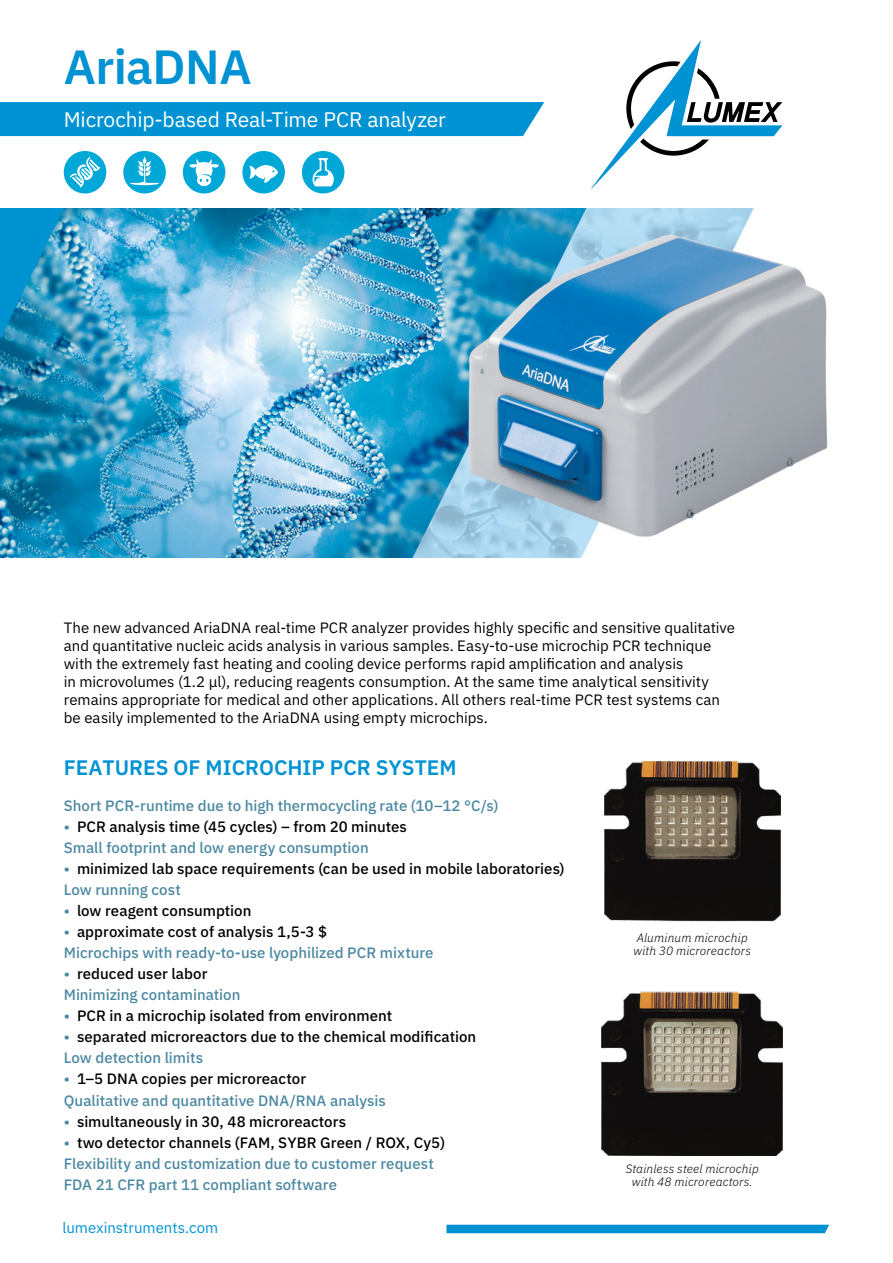
<style>
.page{position:relative;width:893px;height:1263px;background:#fff}
.page>*{position:absolute;margin:0;border:0;box-sizing:border-box;transform-origin:0 0}
.t1{font:600 48px "IBM Plex Sans";letter-spacing:-.01em;color:#0093d3}
.t2{font:21px "IBM Plex Sans";letter-spacing:-.01em;color:#fff}
.t3{font:600 21px "IBM Plex Sans";color:#0093d3}
.t4{font:15px/18px "IBM Plex Sans";color:#000}
.t5{font:500 15px/21px "IBM Plex Sans";color:#4c88a1}
.t6{font:500 15px/21px "IBM Plex Sans";color:#000}
.t7{font:15px "IBM Plex Sans";color:#0093d3}
.t8{font:italic 300 12px/13.5px "IBM Plex Sans";letter-spacing:.015em;color:#000}
.s1{color:#4c88a1}
.s2{color:#000}
</style>
<div class="page">
<div style="left:0;top:102px;width:544px;height:34px;background:#0093d3"></div>
<svg style="left:591px;top:40px;width:191px;height:149px"></svg>
<div style="left:64px;top:151px;width:42px;height:42px;background:#00a8d8;border-radius:50%"></div>
<svg style="left:70px;top:157px;width:30px;height:30px"></svg>
<div style="left:123px;top:151px;width:43px;height:42px;background:#00a8d8;border-radius:50%"></div>
<svg style="left:130px;top:157px;width:29px;height:28px"></svg>
<div style="left:183px;top:151px;width:42px;height:42px;background:#00a8d8;border-radius:50%"></div>
<svg style="left:189px;top:159px;width:30px;height:27px"></svg>
<div style="left:242px;top:151px;width:43px;height:42px;background:#00a8d8;border-radius:50%"></div>
<svg style="left:249px;top:165px;width:29px;height:18px"></svg>
<div style="left:302px;top:151px;width:42px;height:42px;background:#00a8d8;border-radius:50%"></div>
<svg style="left:313px;top:158px;width:21px;height:28px"></svg>
<div style="left:446px;top:1225px;width:383px;height:8px;background:#0093d3"></div>
<img style="left:604px;top:762px;width:176px;height:160px">
<img style="left:602px;top:991px;width:180px;height:164px">
<img style="left:0;top:208px;width:828px;height:349px">
<h1 class="t1" style="left:64px;top:29px;width:189px">AriaDNA</h1>
<h2 class="t2" style="left:64px;top:104px;width:384px">Microchip-based Real-Time PCR analyzer</h2>
<p class="t4" style="left:64px;top:617px;width:673px">The new advanced AriaDNA real-time PCR analyzer provides highly specific and sensitive qualitative and quantitative nucleic acids analysis in various samples. Easy-to-use microchip PCR technique with the extremely fast heating and cooling device performs rapid amplification and analysis<br>in microvolumes (1.2 μl), reducing reagents consumption. At the same time analytical sensitivity remains appropriate for medical and other applications. All others real-time PCR test systems can be easily implemented to the AriaDNA using empty microchips.</p>
<h2 class="t3" style="left:64px;top:751px;width:394px">FEATURES OF MICROCHIP PCR SYSTEM</h2>
<p class="t5" style="left:64px;top:794px;width:436px">Short PCR-runtime due to high thermocycling rate (10–12 °C/s)</p>
<p class="t6" style="left:64px;top:815px;width:345px"><span class="s1">•</span> PCR analysis time (45 cycles) – from 20 minutes<br><span class="s1">Small footprint and low energy consumption</span></p>
<p class="t6" style="left:64px;top:857px;width:502px"><span class="s1">•</span> minimized lab space requirements (can be used in mobile laboratories)<br><span class="s1">Low running cost</span></p>
<p class="t6" style="left:64px;top:899px;width:189px"><span class="s1">•</span> low reagent consumption</p>
<p class="t5" style="left:64px;top:920px;width:371px">• <span class="s2">approximate cost of analysis 1,5-3 $<br></span>Microchips with ready-to-use lyophilized PCR mixture</p>
<p class="t5" style="left:64px;top:962px;width:178px">• <span class="s2">reduced user labor<br></span>Minimizing contamination</p>
<p class="t6" style="left:64px;top:1004px;width:330px"><span class="s1">•</span> PCR in a microchip isolated from environment</p>
<p class="t6" style="left:64px;top:1025px;width:414px"><span class="s1">•</span> separated microreactors due to the chemical modification<br><span class="s1">Low detection limits</span></p>
<p class="t5" style="left:64px;top:1067px;width:324px">• <span class="s2">1–5 DNA copies per microreactor<br></span>Qualitative and quantitative DNA/RNA analysis</p>
<p class="t6" style="left:64px;top:1109px;width:284px"><span class="s1">•</span> simultaneously in 30, 48 microreactors</p>
<p class="t5" style="left:64px;top:1130px;width:383px">• <span class="s2">two detector channels (FAM, SYBR Green / ROX, Cy5)<br></span>Flexibility and customization due to customer request<br>FDA 21 CFR part 11 compliant software</p>
<p class="t8" style="left:633px;top:929px;width:119px">Aluminum microchip with 30 microreactors</p>
<p class="t8" style="left:626px;top:1160px;width:135px;text-align:center">Stainless steel microchip with 48 microreactors.</p>
<p class="t7" style="left:63px;top:1216px;width:157px">lumexinstruments.com</p>
</div>
